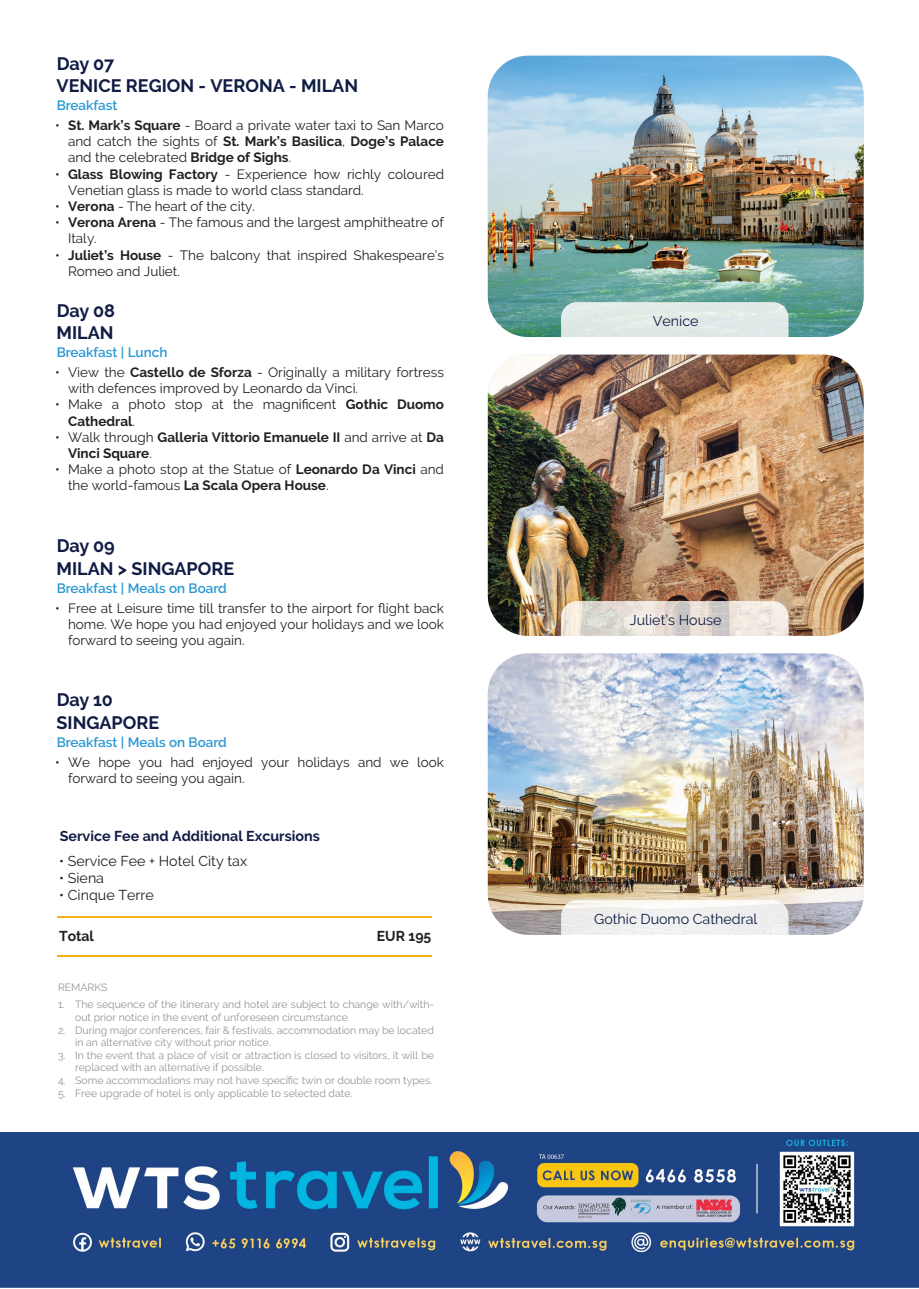
<style>
.page{position:relative;width:919px;height:1289px;background:#fff}
.page>*{position:absolute;margin:0;border:0;box-sizing:border-box;transform-origin:0 0}
.t1{font:700 18px/22.5px "Raleway";color:#101c44}
.t2{font:14.25px "Raleway";color:#231f20}
.t3{font:14.25px "Raleway";color:#101c44}
.t4{font:700 14.25px "Raleway";color:#101c44}
.t5{font:700 14.25px "Raleway";color:#231f20}
.t6{font:13.5px/16.2px "Raleway";color:#231f20}
.t7{font:600 13.5px "Raleway";color:#2a98d4}
.t8{font:700 13.5px/16.2px "Raleway";color:#231f20}
.t9{font:10.5px/12.6px "Raleway";color:#939598}
.s1{font-weight:700}
.s2{font-weight:400}
</style>
<div class="page">
<img style="left:488px;top:653px;width:375px;height:281px">
<img style="left:561px;top:900px;width:227px;height:34px">
<img style="left:488px;top:56px;width:375px;height:281px">
<div style="left:561px;top:302px;width:227px;height:35px;background:#e0eae7"></div>
<img style="left:488px;top:354px;width:375px;height:282px">
<img style="left:561px;top:601px;width:227px;height:35px">
<hr style="left:58px;top:916px;width:374px;height:2px;background:#f7ae19">
<hr style="left:58px;top:954px;width:374px;height:2px;background:#f7ae19">
<img style="left:0;top:1132px;width:918px;height:155px">
<h1 class="t1" style="left:56px;top:52px;width:303px">Day 07<br>VENICE REGION - VERONA - MILAN</h1>
<p class="t6" style="left:68px;top:117px;width:377px;text-align:justify;text-indent:-13px">• <span class="s1">St. Mark’s Square</span> - Board a private water taxi to San Marco and catch the sights of <span class="s1">St. Mark’s Basilica</span>, <span class="s1">Doge’s Palace </span>and the celebrated <span class="s1">Bridge of Sighs</span>.</p>
<p class="t6" style="left:68px;top:166px;width:377px;text-indent:-13px">• <span class="s1">Glass Blowing Factory</span> - Experience how richly coloured<br>Venetian glass is made to world class standard.</p>
<p class="t6" style="left:55px;top:198px;width:201px">• <span class="s1">Verona</span> - The heart of the city.</p>
<p class="t6" style="left:68px;top:214px;width:377px;text-indent:-13px">• <span class="s1">Verona Arena</span> - The famous and the largest amphitheatre of<br>Italy.</p>
<p class="t6" style="left:68px;top:247px;width:377px;text-indent:-13px">• <span class="s1">Juliet’s House</span> - The balcony that inspired Shakespeare’s<br>Romeo and Juliet.</p>
<p class="t7" style="left:57px;top:98px;width:62px">Breakfast</p>
<h1 class="t1" style="left:56px;top:299px;width:60px">Day 08<br>MILAN</h1>
<p class="t6" style="left:68px;top:364px;width:377px;text-indent:-13px">• View the <span class="s1">Castello de Sforza</span> - Originally a military fortress with defences improved by Leonardo da Vinci.</p>
<p class="t6" style="left:68px;top:396px;width:377px;text-indent:-13px">• Make a photo stop at the magnificent <span class="s1">Gothic Duomo<br>Cathedral</span>.</p>
<p class="t8" style="left:68px;top:429px;width:377px;text-indent:-13px"><span class="s2">• Walk through</span> Galleria Vittorio Emanuele II <span class="s2">and arrive at</span> Da<br>Vinci Square<span class="s2">.</span></p>
<p class="t6" style="left:68px;top:461px;width:377px;text-indent:-13px">• Make a photo stop at the Statue of <span class="s1">Leonardo Da Vinci</span> and the world-famous <span class="s1">La Scala Opera House</span>.</p>
<p class="t7" style="left:57px;top:344px;width:112px">Breakfast | Lunch</p>
<h1 class="t1" style="left:56px;top:534px;width:179px">Day 09<br>MILAN &gt; SINGAPORE</h1>
<p class="t6" style="left:68px;top:599px;width:377px;text-align:justify;text-indent:-13px">• Free at Leisure time till transfer to the airport for flight back home. We hope you had enjoyed your holidays and we look forward to seeing you again.</p>
<p class="t7" style="left:57px;top:580px;width:172px">Breakfast | Meals on Board</p>
<h1 class="t1" style="left:56px;top:688px;width:104px">Day 10<br>SINGAPORE</h1>
<p class="t6" style="left:68px;top:753px;width:377px;text-indent:-13px">• We hope you had enjoyed your holidays and we look forward to seeing you again.</p>
<p class="t7" style="left:57px;top:734px;width:172px">Breakfast | Meals on Board</p>
<p class="t4" style="left:60px;top:827px;width:261px">Service Fee and Additional Excursions</p>
<p class="t2" style="left:59px;top:852px;width:189px">• Service Fee + Hotel City tax</p>
<p class="t2" style="left:59px;top:869px;width:46px">• Siena</p>
<p class="t2" style="left:59px;top:886px;width:96px">• Cinque Terre</p>
<p class="t5" style="left:59px;top:927px;width:36px">Total</p>
<p class="t5" style="left:377px;top:927px;width:56px">EUR 195</p>
<p class="t9" style="left:58px;top:980px;width:51px">REMARKS</p>
<p class="t9" style="left:75px;top:998px;width:360px;text-indent:-17px">1. The sequence of the itinerary and hotel are subject to change with/with&shy;out prior notice in the event of unforeseen circumstance.</p>
<p class="t9" style="left:75px;top:1023px;width:360px;text-indent:-17px">2. During major conferences, fair &amp; festivals, accommodation may be located in an alternative city without prior notice.</p>
<p class="t9" style="left:75px;top:1048px;width:360px;text-indent:-17px">3. In the event that a place of visit or attraction is closed to visitors, it will be replaced with an alternative if possible.</p>
<p class="t9" style="left:58px;top:1073px;width:375px">4. Some accommodations may not have specific twin or double room types.</p>
<p class="t9" style="left:58px;top:1086px;width:296px">5. Free upgrade of hotel is only applicable to selected date.</p>
<p class="t3" style="left:652px;top:312px;width:47px">Venice</p>
<p class="t3" style="left:630px;top:611px;width:93px">Juliet’s House</p>
<p class="t3" style="left:594px;top:910px;width:165px">Gothic Duomo Cathedral</p>
</div>
